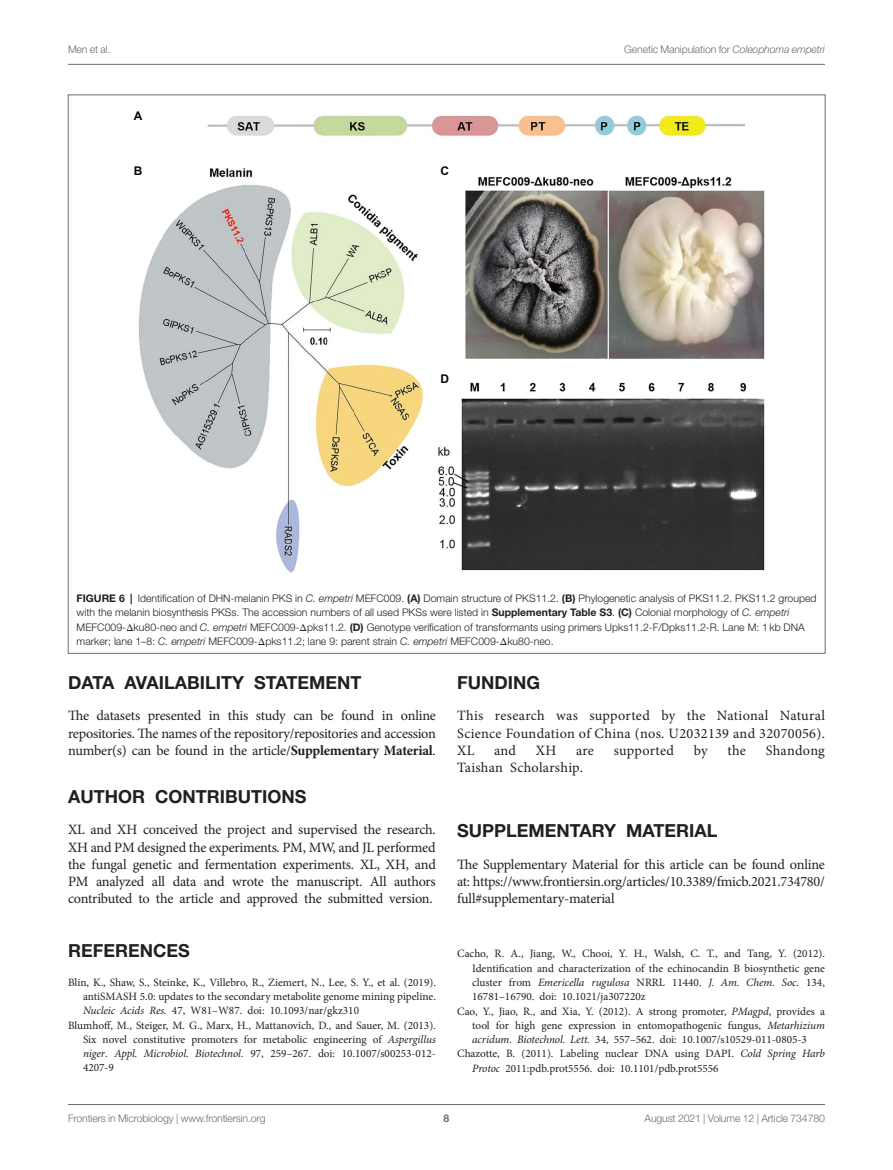
<style>
.page{position:relative;width:893px;height:1170px;background:#fff}
.page>*{position:absolute;margin:0;border:0;box-sizing:border-box;transform-origin:0 0}
.HEAD_1{font:700 18px "Helvetica Neue LT Std";color:#231f20}
.REF_HD{font:700 18px "Helvetica Neue LT Std";color:#231f20}
.TEXT_FLUSH{font:14.25px/17.2px "Minion Pro";letter-spacing:-.01em;color:#231f20;text-align:justify}
.TEXT_FLUSH-2{font:14.25px "Minion Pro";letter-spacing:.015em;color:#231f20}
.t1{font:700 12px "Arial";color:#040503}
.REF{font:11.25px/14.2px "Minion Pro";color:#231f20;text-align:justify}
.FIG_LEG{font:300 10.5px/14.2px "Helvetica Neue LT Std";color:#231f20}
.t2{font:300 10.5px "Helvetica Neue LT Std";letter-spacing:-.015em;color:#6c6d70}
.t3{font:700 10.5px "Helvetica Neue LT Std";color:#6c6d70}
.s1{font-style:italic}
.s2{font-weight:700}
.s3{font-family:"STIX General";font-weight:400}
</style>
<div class="page">
<hr style="left:68px;top:64px;width:757px;height:1px;background:#6c6d70">
<hr style="left:68px;top:1104px;width:757px;height:1px;background:#6c6d70">
<img style="left:138px;top:115px;width:627px;height:458px">
<p class="t2" style="left:68px;top:42px;width:44px">Men et al.</p>
<p class="t2" style="left:624px;top:42px;width:202px">Genetic Manipulation for <span class="s1">Coleophoma empetri</span></p>
<p class="t1" style="left:134px;top:107px;width:10px">A</p>
<p class="t1" style="left:134px;top:162px;width:10px">B</p>
<p class="t1" style="left:440px;top:162px;width:10px">C</p>
<p class="t1" style="left:440px;top:370px;width:10px">D</p>
<p class="FIG_LEG" style="left:77px;top:591px;width:741px"><span class="s2">FIGURE 6 |</span> Identification of DHN-melanin PKS in <span class="s1">C. empetri</span> MEFC009. <span class="s2">(A)</span> Domain structure of PKS11.2. <span class="s2">(B)</span> Phylogenetic analysis of PKS11.2. PKS11.2 grouped with the melanin biosynthesis PKSs. The accession numbers of all used PKSs were listed in <span class="s2">Supplementary Table S3</span>. <span class="s2">(C)</span> Colonial morphology of <span class="s1">C. empetri </span>MEFC009-<span class="s3">Δ</span>ku80-neo and <span class="s1">C. empetri</span> MEFC009-<span class="s3">Δ</span>pks11.2. <span class="s2">(D)</span> Genotype verification of transformants using primers Upks11.2-F/Dpks11.2-R. Lane M: 1kb DNA marker; lane 1–8: <span class="s1">C. empetri</span> MEFC009-<span class="s3">Δ</span>pks11.2; lane 9: parent strain <span class="s1">C. empetri</span> MEFC009-<span class="s3">Δ</span>ku80-neo.</p>
<p class="HEAD_1" style="left:68px;top:671px;width:295px">DATA AVAILABILITY STATEMENT</p>
<p class="TEXT_FLUSH" style="left:68px;top:707px;width:369px">The datasets presented in this study can be found in online repositories. The names of the repository/repositories and accession number(s) can be found in the article/<span class="s2">Supplementary Material</span>.</p>
<p class="HEAD_1" style="left:68px;top:785px;width:240px">AUTHOR CONTRIBUTIONS</p>
<p class="TEXT_FLUSH" style="left:68px;top:821px;width:369px">XL and XH conceived the project and supervised the research.<br>XH and PM designed the experiments. PM, MW, and JL performed the fungal genetic and fermentation experiments. XL, XH, and PM analyzed all data and wrote the manuscript. All authors contributed to the article and approved the submitted version.</p>
<p class="REF_HD" style="left:68px;top:939px;width:123px">REFERENCES</p>
<p class="REF" style="left:83px;top:975px;width:354px;text-indent:-15px">Blin, K., Shaw, S., Steinke, K., Villebro, R., Ziemert, N., Lee, S. Y., et al. (2019). antiSMASH 5.0: updates to the secondary metabolite genome mining pipeline.<br><span class="s1">Nucleic Acids Res.</span> 47, W81–W87. doi: 10.1093/nar/gkz310</p>
<p class="REF" style="left:83px;top:1017px;width:354px;text-indent:-15px">Blumhoff, M., Steiger, M. G., Marx, H., Mattanovich, D., and Sauer, M. (2013).<br>Six novel constitutive promoters for metabolic engineering of <span class="s1">Aspergillus niger</span>. <span class="s1">Appl. Microbiol. Biotechnol.</span> 97, 259–267. doi: 10.1007/s00253-012- 4207-9</p>
<p class="HEAD_1" style="left:457px;top:671px;width:84px">FUNDING</p>
<p class="TEXT_FLUSH" style="left:457px;top:707px;width:369px">This research was supported by the National Natural Science Foundation of China (nos. U2032139 and 32070056).<br>XL</p>
<p class="TEXT_FLUSH" style="left:494px;top:741px;width:24px">and</p>
<p class="TEXT_FLUSH" style="left:536px;top:741px;width:22px">XH</p>
<p class="TEXT_FLUSH" style="left:576px;top:741px;width:19px">are</p>
<p class="TEXT_FLUSH-2" style="left:614px;top:740px;width:62px">supported</p>
<p class="TEXT_FLUSH" style="left:694px;top:741px;width:15px">by</p>
<p class="TEXT_FLUSH" style="left:727px;top:741px;width:20px">the</p>
<p class="TEXT_FLUSH-2" style="left:766px;top:740px;width:61px">Shandong</p>
<p class="TEXT_FLUSH-2" style="left:457px;top:757px;width:127px">Taishan Scholarship.</p>
<p class="HEAD_1" style="left:457px;top:819px;width:262px">SUPPLEMENTARY MATERIAL</p>
<p class="TEXT_FLUSH" style="left:457px;top:855px;width:369px">The Supplementary Material for this article can be found online at: https://www.frontiersin.org/articles/10.3389/fmicb.2021.734780/ full#supplementary-material</p>
<p class="REF" style="left:472px;top:946px;width:354px;text-indent:-15px">Cacho, R. A., Jiang, W., Chooi, Y. H., Walsh, C. T., and Tang, Y. (2012).<br>Identification and characterization of the echinocandin B biosynthetic gene cluster from <span class="s1">Emericella rugulosa</span> NRRL 11440. <span class="s1">J. Am. Chem. Soc.</span> 134, 16781–16790. doi: 10.1021/ja307220z</p>
<p class="REF" style="left:472px;top:1003px;width:354px;text-indent:-15px">Cao, Y., Jiao, R., and Xia, Y. (2012). A strong promoter, <span class="s1">PMagpd</span>, provides a tool for high gene expression in entomopathogenic fungus, <span class="s1">Metarhizium acridum</span>. <span class="s1">Biotechnol. Lett.</span> 34, 557–562. doi: 10.1007/s10529-011-0805-3</p>
<p class="REF" style="left:472px;top:1046px;width:354px;text-indent:-15px">Chazotte, B. (2011). Labeling nuclear DNA using DAPI. <span class="s1">Cold Spring Harb<br>Protoc</span> 2011:pdb.prot5556. doi: 10.1101/pdb.prot5556</p>
<p class="t2" style="left:68px;top:1111px;width:199px">Frontiers in Microbiology | www.frontiersin.org</p>
<p class="t3" style="left:444px;top:1111px;width:7px">8</p>
<p class="t2" style="left:645px;top:1111px;width:182px">August 2021 | Volume 12 | Article 734780</p>
</div>
